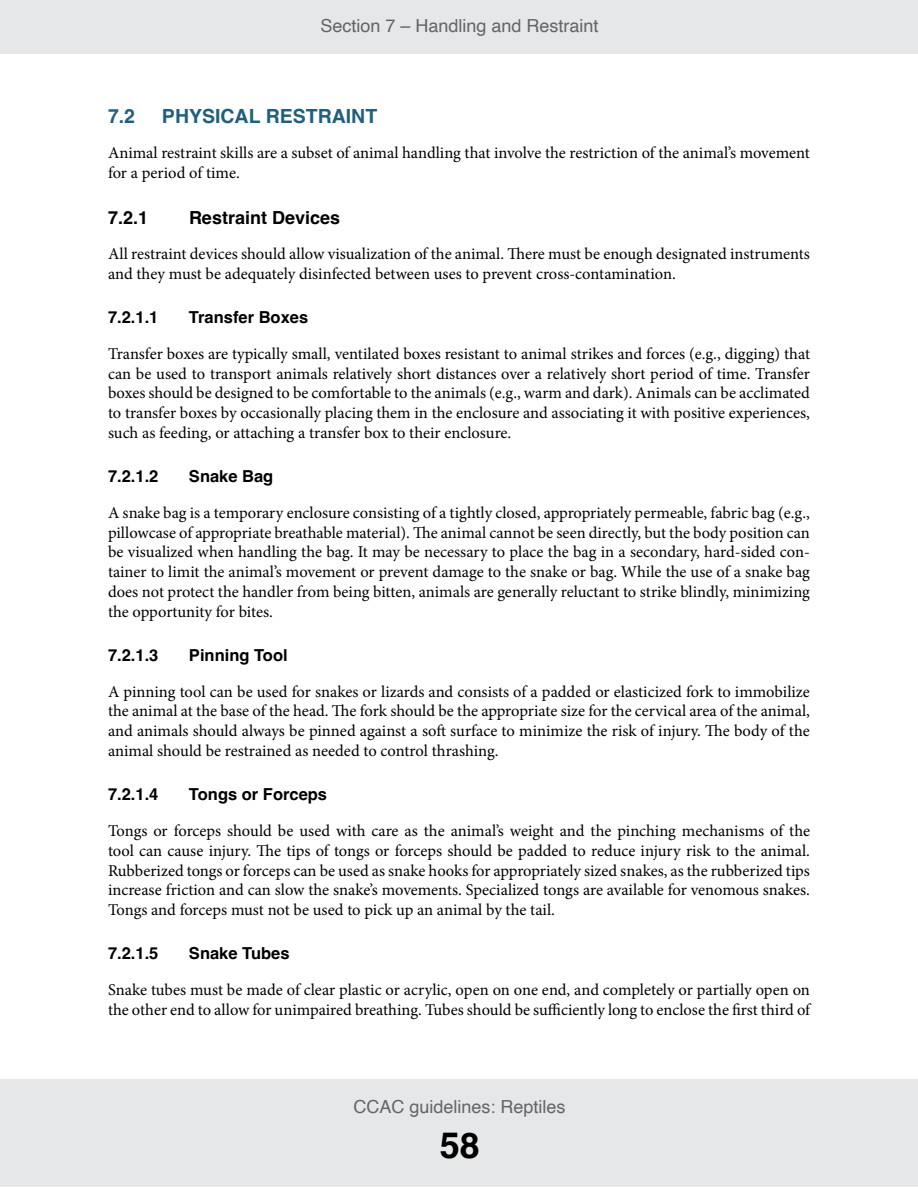
<style>
.page{position:relative;width:918px;height:1188px;background:#fff}
.page>*{position:absolute;margin:0;border:0;box-sizing:border-box;transform-origin:0 0}
.t1{font:700 36px "Helvetica";color:#000}
.Heading_3{font:700 19.5px "Helvetica";color:#205f7e}
.t2{font:18px "Helvetica";color:#636466}
.Heading_4{font:700 18px "Helvetica";color:#000}
.Normal_text{font:16.5px/19.8px "Minion Pro";color:#000;text-align:justify}
.Heading_5{font:700 16.5px "Helvetica";color:#000}
</style>
<div class="page">
<div style="left:0;top:0;width:917px;height:54px;background:#e6e7e8"></div>
<div style="left:1px;top:1079px;width:917px;height:108px;background:#e6e7e8"></div>
<p class="t2" style="left:320px;top:12px;width:280px">Section 7 – Handling and Restraint</p>
<p class="Heading_3" style="left:108px;top:104px;width:29px">7.2</p>
<p class="Heading_3" style="left:162px;top:104px;width:217px">PHYSICAL RESTRAINT</p>
<p class="Normal_text" style="left:108px;top:143px;width:704px">Animal restraint skills are a subset of animal handling that involve the restriction of the animal’s movement for a period of time.</p>
<p class="Heading_4" style="left:108px;top:206px;width:42px">7.2.1</p>
<p class="Heading_4" style="left:189px;top:206px;width:153px">Restraint Devices</p>
<p class="Normal_text" style="left:108px;top:244px;width:703px">All restraint devices should allow visualization of the animal. There must be enough designated instruments and they must be adequately disinfected between uses to prevent cross-contamination.</p>
<p class="Heading_5" style="left:108px;top:307px;width:52px">7.2.1.1</p>
<p class="Heading_5" style="left:189px;top:307px;width:121px">Transfer Boxes</p>
<p class="Normal_text" style="left:108px;top:344px;width:704px">Transfer boxes are typically small, ventilated boxes resistant to animal strikes and forces (e.g., digging) that can be used to transport animals relatively short distances over a relatively short period of time. Transfer boxes should be designed to be comfortable to the animals (e.g., warm and dark). Animals can be acclimated to transfer boxes by occasionally placing them in the enclosure and associating it with positive experiences, such as feeding, or attaching a transfer box to their enclosure.</p>
<p class="Heading_5" style="left:108px;top:466px;width:52px">7.2.1.2</p>
<p class="Heading_5" style="left:189px;top:466px;width:86px">Snake Bag</p>
<p class="Normal_text" style="left:108px;top:503px;width:704px">A snake bag is a temporary enclosure consisting of a tightly closed, appropriately permeable, fabric bag (e.g., pillowcase of appropriate breathable material). The animal cannot be seen directly, but the body position can be visualized when handling the bag. It may be necessary to place the bag in a secondary, hard-sided con&shy;tainer to limit the animal’s movement or prevent damage to the snake or bag. While the use of a snake bag does not protect the handler from being bitten, animals are generally reluctant to strike blindly, minimizing the opportunity for bites.</p>
<p class="Heading_5" style="left:108px;top:645px;width:52px">7.2.1.3</p>
<p class="Heading_5" style="left:189px;top:645px;width:100px">Pinning Tool</p>
<p class="Normal_text" style="left:108px;top:682px;width:703px">A pinning tool can be used for snakes or lizards and consists of a padded or elasticized fork to immobilize the animal at the base of the head. The fork should be the appropriate size for the cervical area of the animal, and animals should always be pinned against a soft surface to minimize the risk of injury. The body of the animal should be restrained as needed to control thrashing.</p>
<p class="Heading_5" style="left:108px;top:784px;width:52px">7.2.1.4</p>
<p class="Heading_5" style="left:189px;top:784px;width:140px">Tongs or Forceps</p>
<p class="Normal_text" style="left:108px;top:821px;width:704px">Tongs or forceps should be used with care as the animal’s weight and the pinching mechanisms of the tool can cause injury. The tips of tongs or forceps should be padded to reduce injury risk to the animal.<br>Rubberized tongs or forceps can be used as snake hooks for appropriately sized snakes, as the rubberized tips increase friction and can slow the snake’s movements. Specialized tongs are available for venomous snakes.<br>Tongs and forceps must not be used to pick up an animal by the tail.</p>
<p class="Heading_5" style="left:108px;top:943px;width:52px">7.2.1.5</p>
<p class="Heading_5" style="left:189px;top:943px;width:102px">Snake Tubes</p>
<p class="Normal_text" style="left:108px;top:980px;width:704px">Snake tubes must be made of clear plastic or acrylic, open on one end, and completely or partially open on the other end to allow for unimpaired breathing. Tubes should be sufficiently long to enclose the first third of</p>
<p class="t2" style="left:354px;top:1093px;width:214px">CCAC guidelines: Reptiles</p>
<h1 class="t1" style="left:440px;top:1124px;width:42px">58</h1>
</div>
